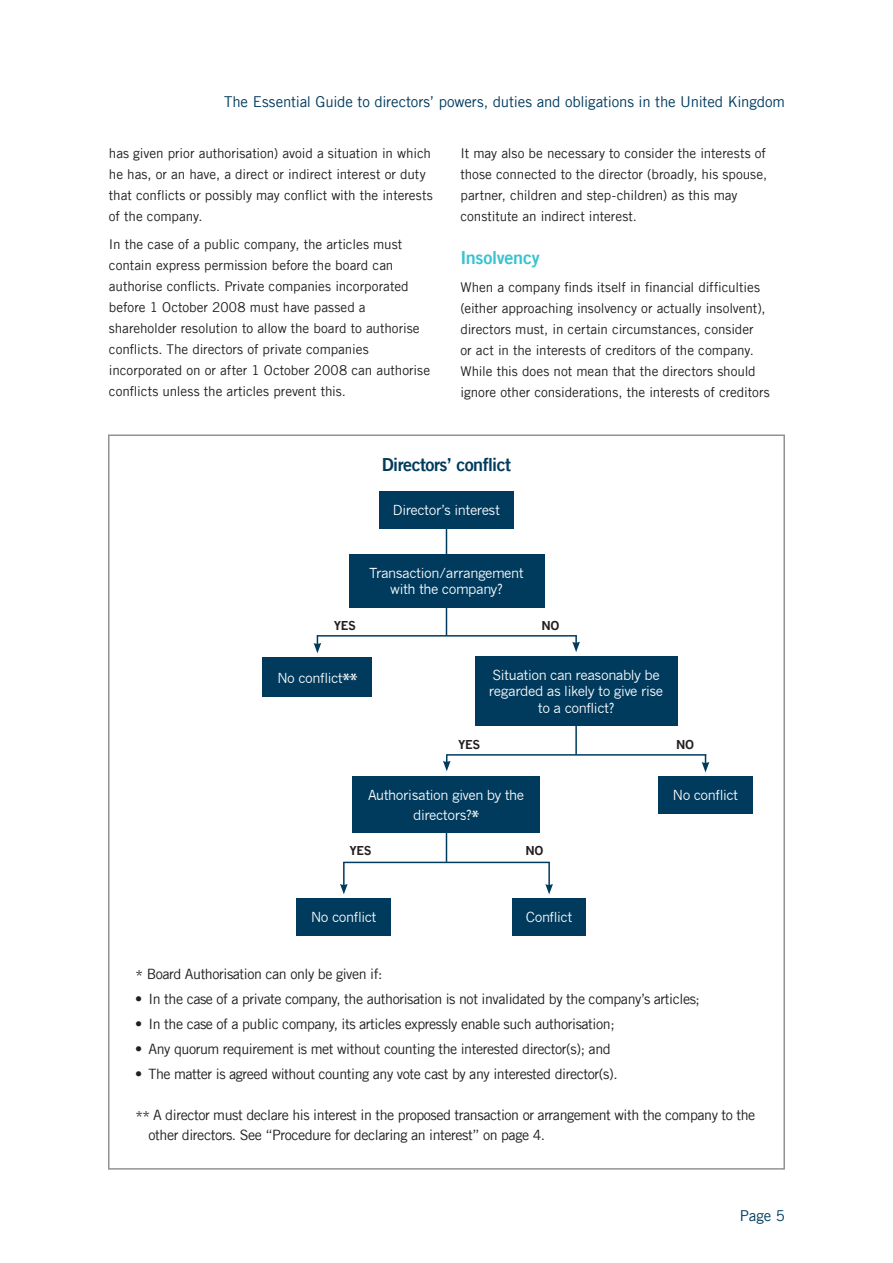
<style>
.page{position:relative;width:893px;height:1263px;background:#fff}
.page>*{position:absolute;margin:0;border:0;box-sizing:border-box;transform-origin:0 0}
.t1{font:18px "Trade Gothic Bold Two";letter-spacing:-.03em;color:#003b5e}
.t2{font:18px "Trade Gothic Bold Two";letter-spacing:-.02em;color:#3cc1ce}
.t3{font:15px "Trade Gothic";letter-spacing:-.01em;color:#003b5e}
.t4{font:14.25px/19.5px "Trade Gothic";letter-spacing:-.03em;color:#231f20}
.t5{font:13.5px/21px "Trade Gothic";letter-spacing:-.005em;color:#231f20}
.t6{font:13.5px/16.2px "News Gothic";letter-spacing:-.03em;color:#fff;text-align:center}
.t7{font:700 12px "News Gothic";letter-spacing:-.03em;color:#231f20}
.s1{font-weight:700;font-size:16.5px}
.s2{font-size:16.5px}
</style>
<div class="page">
<div style="left:379px;top:492px;width:135px;height:37px;background:#003b5e"></div>
<div style="left:349px;top:554px;width:195px;height:53px;background:#003b5e"></div>
<div style="left:263px;top:657px;width:109px;height:39px;background:#003b5e"></div>
<div style="left:475px;top:657px;width:203px;height:69px;background:#003b5e"></div>
<div style="left:658px;top:776px;width:95px;height:37px;background:#003b5e"></div>
<div style="left:352px;top:776px;width:188px;height:57px;background:#003b5e"></div>
<div style="left:512px;top:898px;width:74px;height:37px;background:#003b5e"></div>
<div style="left:297px;top:898px;width:94px;height:37px;background:#003b5e"></div>
<svg style="left:314px;top:635px;width:7px;height:18px"></svg>
<svg style="left:572px;top:636px;width:8px;height:16px"></svg>
<hr style="left:317px;top:635px;width:260px;height:1px;background:#003b5e">
<svg style="left:443px;top:756px;width:8px;height:15px"></svg>
<svg style="left:702px;top:754px;width:7px;height:18px"></svg>
<hr style="left:446px;top:754px;width:260px;height:2px;background:#003b5e">
<hr style="left:343px;top:862px;width:2px;height:24px;background:#003b5e">
<svg style="left:340px;top:884px;width:8px;height:10px"></svg>
<hr style="left:548px;top:862px;width:2px;height:24px;background:#003b5e">
<svg style="left:545px;top:884px;width:8px;height:10px"></svg>
<hr style="left:343px;top:862px;width:207px;height:1px;background:#003b5e">
<hr style="left:575px;top:726px;width:2px;height:29px;background:#003b5e">
<svg style="left:446px;top:529px;width:1px;height:25px"></svg>
<hr style="left:446px;top:606px;width:1px;height:30px;background:#003b5e">
<svg style="left:446px;top:833px;width:1px;height:29px"></svg>
<p class="t3" style="left:224px;top:93px;width:562px">The Essential Guide to directors’ powers, duties and obligations in the United Kingdom</p>
<p class="t5" style="left:109px;top:143px;width:325px">has given prior authorisation) avoid a situation in which he has, or an have, a direct or indirect interest or duty that conflicts or possibly may conflict with the interests of the company.</p>
<p class="t5" style="left:109px;top:234px;width:323px">In the case of a public company, the articles must contain express permission before the board can authorise conflicts. Private companies incorporated before 1 October 2008 must have passed a shareholder resolution to allow the board to authorise conflicts. The directors of private companies incorporated on or after 1 October 2008 can authorise conflicts unless the articles prevent this.</p>
<p class="t5" style="left:460px;top:143px;width:308px">It may also be necessary to consider the interests of those connected to the director (broadly, his spouse, partner, children and step-children) as this may constitute an indirect interest.</p>
<h1 class="t2" style="left:460px;top:247px;width:81px">Insolvency</h1>
<p class="t5" style="left:460px;top:277px;width:311px">When a company finds itself in financial difficulties (either approaching insolvency or actually insolvent), directors must, in certain circumstances, consider<br>or act in the interests of creditors of the company.<br>While this does not mean that the directors should ignore other considerations, the interests of creditors</p>
<h1 class="t1" style="left:382px;top:453px;width:131px">Directors’ conflict</h1>
<p class="t6" style="left:393px;top:502px;width:109px">Director’s interest</p>
<p class="t6" style="left:369px;top:564px;width:156px">Transaction/arrangement with the company?</p>
<p class="t7" style="left:334px;top:618px;width:24px">YES</p>
<p class="t7" style="left:542px;top:618px;width:20px">NO</p>
<p class="t6" style="left:277px;top:670px;width:81px">No conflict<span class="s1">**</span></p>
<p class="t6" style="left:489px;top:667px;width:176px">Situation can reasonably be regarded as likely to give rise to a conflict?</p>
<p class="t7" style="left:458px;top:737px;width:24px">YES</p>
<p class="t7" style="left:676px;top:737px;width:20px">NO</p>
<p class="t6" style="left:368px;top:787px;width:157px">Authorisation given by the</p>
<p class="t6" style="left:673px;top:787px;width:67px">No conflict</p>
<p class="t6" style="left:413px;top:807px;width:68px">directors?<span class="s1">*</span></p>
<p class="t7" style="left:349px;top:844px;width:24px">YES</p>
<p class="t7" style="left:526px;top:844px;width:20px">NO</p>
<p class="t6" style="left:311px;top:908px;width:67px">No conflict</p>
<p class="t6" style="left:526px;top:908px;width:48px">Conflict</p>
<p class="t4" style="left:135px;top:964px;width:249px"><span class="s2">*</span> Board Authorisation can only be given if:</p>
<p class="t4" style="left:135px;top:989px;width:566px">• In the case of a private company, the authorisation is not invalidated by the company’s articles;</p>
<p class="t4" style="left:135px;top:1014px;width:481px">• In the case of a public company, its articles expressly enable such authorisation;</p>
<p class="t4" style="left:135px;top:1039px;width:477px">• Any quorum requirement is met without counting the interested director(s); and</p>
<p class="t4" style="left:135px;top:1064px;width:484px">• The matter is agreed without counting any vote cast by any interested director(s).</p>
<p class="t4" style="left:149px;top:1105px;width:608px;text-indent:-14px"><span class="s2">**</span> A director must declare his interest in the proposed transaction or arrangement with the company to the other directors. See “Procedure for declaring an interest” on page 4.</p>
<p class="t3" style="left:740px;top:1206px;width:47px">Page 5</p>
</div>
